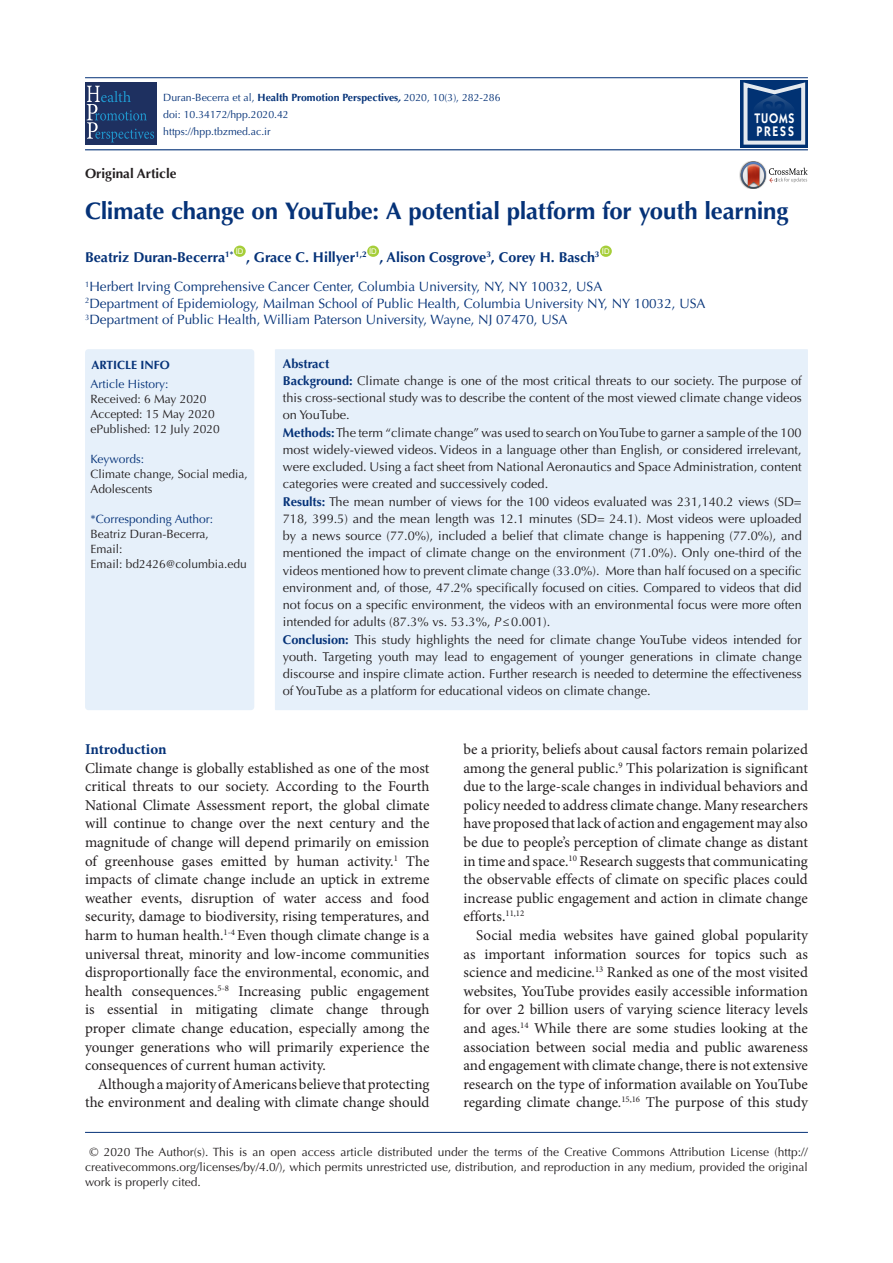
<style>
.page{position:relative;width:893px;height:1263px;background:#fff}
.page>*{position:absolute;margin:0;border:0;box-sizing:border-box;transform-origin:0 0}
.t1{font:700 24px "Optima LT Std";letter-spacing:-.01em;color:#053278}
.t2{font:15px/18.6px "Minion Pro";letter-spacing:-.005em;color:#231f20;text-align:justify}
.heading_1{font:700 15px "Minion Pro";letter-spacing:-.005em;color:#053278}
.t3{font:700 14.25px "Optima LT Std";color:#053278}
.t4{font:600 13.95px/12.3px "ITC Kabel Std";letter-spacing:.11em;color:#fff;scale:.85 1}
.t5{font:13.5px "Optima LT Std";color:#053278}
.t6{font:700 13.5px "Optima LT Std";color:#231f20}
.t7{font:12.75px/17.2px "Optima LT Std";color:#231f20;text-align:justify}
.t8{font:700 12.75px "Optima LT Std";color:#053278}
.corresponding{font:12px/15px "Optima LT Std";color:#231f20;text-align:justify}
.t9{font:12px "Optima LT Std";color:#053278}
.t10{font:700 12px "Optima LT Std";color:#053278}
.t11{font:10.5px "Optima LT Std";color:#053278}
.t12{font:7.8px "Arial";color:#fff}
.s1{font-weight:700}
.s2{font-weight:700;font-style:italic}
.s3{font-weight:700;color:#053278}
.s4{font-style:italic}
</style>
<div class="page">
<hr style="left:85px;top:149px;width:723px;height:1px;background:#053278">
<hr style="left:85px;top:77px;width:723px;height:1px;background:#053278">
<hr style="left:85px;top:1132px;width:723px;height:1px;background:#053278">
<div style="left:234px;top:246px;width:12px;height:11px;background:#a6ce39;border-radius:50%"></div>
<div style="left:367px;top:246px;width:12px;height:11px;background:#a6ce39;border-radius:50%"></div>
<div style="left:600px;top:246px;width:12px;height:11px;background:#a6ce39;border-radius:50%"></div>
<img style="left:739px;top:169px;width:2px;height:13px">
<svg style="left:741px;top:161px;width:67px;height:28px"></svg>
<div style="left:275px;top:349px;width:533px;height:361px;background:#e6f0fa"></div>
<div style="left:85px;top:349px;width:169px;height:361px;background:#e6f0fa;border-radius:3px"></div>
<div style="left:85px;top:83px;width:71px;height:62px;background:#1e3060"></div>
<svg style="left:87px;top:86px;width:67px;height:56px"></svg>
<div style="left:740px;top:80px;width:68px;height:68px;background:#013273"></div>
<svg style="left:743px;top:82px;width:62px;height:63px"></svg>
<p class="t11" style="left:163px;top:91px;width:339px">Duran-Becerra et al, <span class="s1">Health Promotion Perspectives</span><span class="s2">,</span> 2020, 10(3), 282-286</p>
<p class="t11" style="left:163px;top:108px;width:127px">doi: 10.34172/hpp.2020.42</p>
<p class="t11" style="left:163px;top:125px;width:109px">https://hpp.tbzmed.ac.ir</p>
<p class="t6" style="left:85px;top:165px;width:93px">Original Article</p>
<p class="t4" style="left:755px;top:112px;width:48px">TUOMS<br>PRESS</p>
<p class="t1" style="left:85px;top:196px;width:705px">Climate change on YouTube: A potential platform for youth learning</p>
<p class="t3" style="left:85px;top:249px;width:150px">Beatriz Duran-Becerra<sup>1*</sup></p>
<p class="t12" style="left:236px;top:246px;width:9px">ID</p>
<p class="t3" style="left:246px;top:249px;width:122px">, Grace C. Hillyer<sup>1,2</sup></p>
<p class="t12" style="left:369px;top:246px;width:9px">ID</p>
<p class="t3" style="left:379px;top:249px;width:222px">, Alison Cosgrove<sup>3</sup>, Corey H. Basch<sup>3</sup></p>
<p class="t12" style="left:602px;top:246px;width:9px">ID</p>
<p class="t5" style="left:85px;top:279px;width:519px"><sup>1</sup>Herbert Irving Comprehensive Cancer Center, Columbia University, NY, NY 10032, USA</p>
<p class="t5" style="left:85px;top:295px;width:622px"><sup>2</sup>Department of Epidemiology, Mailman School of Public Health, Columbia University NY, NY 10032, USA</p>
<p class="t5" style="left:85px;top:312px;width:484px"><sup>3</sup>Department of Public Health, William Paterson University, Wayne, NJ 07470, USA</p>
<p class="t10" style="left:91px;top:358px;width:80px">ARTICLE INFO</p>
<p class="t9" style="left:91px;top:377px;width:80px">Article History:</p>
<p class="corresponding" style="left:91px;top:392px;width:117px">Received: 6 May 2020</p>
<p class="corresponding" style="left:91px;top:407px;width:126px">Accepted: 15 May 2020</p>
<p class="corresponding" style="left:91px;top:422px;width:131px">ePublished: 12 July 2020</p>
<p class="t9" style="left:91px;top:452px;width:55px">Keywords:</p>
<p class="corresponding" style="left:91px;top:467px;width:159px">Climate change, Social media,<br>Adolescents</p>
<p class="t9" style="left:91px;top:512px;width:124px">*Corresponding Author:</p>
<p class="corresponding" style="left:91px;top:527px;width:120px">Beatriz Duran-Becerra,</p>
<p class="corresponding" style="left:91px;top:542px;width:34px">Email:</p>
<p class="corresponding" style="left:91px;top:557px;width:158px">Email: bd2426@columbia.edu</p>
<p class="t8" style="left:283px;top:356px;width:48px">Abstract</p>
<p class="t7" style="left:283px;top:372px;width:520px"><span class="s3">Background:</span> Climate change is one of the most critical threats to our society. The purpose of this cross-sectional study was to describe the content of the most viewed climate change videos on YouTube.</p>
<p class="t7" style="left:283px;top:424px;width:520px"><span class="s3">Methods:</span> The term “climate change” was used to search on YouTube to garner a sample of the 100 most widely-viewed videos. Videos in a language other than English, or considered irrelevant, were excluded. Using a fact sheet from National Aeronautics and Space Administration, content categories were created and successively coded.</p>
<p class="t7" style="left:283px;top:493px;width:520px"><span class="s3">Results:</span> The mean number of views for the 100 videos evaluated was 231,140.2 views (SD= 718, 399.5) and the mean length was 12.1 minutes (SD= 24.1). Most videos were uploaded by a news source (77.0%), included a belief that climate change is happening (77.0%), and mentioned the impact of climate change on the environment (71.0%). Only one-third of the videos mentioned how to prevent climate change (33.0%). More than half focused on a specific environment and, of those, 47.2% specifically focused on cities. Compared to videos that did not focus on a specific environment, the videos with an environmental focus were more often intended for adults (87.3% vs. 53.3%, <span class="s4">P</span>≤0.001).</p>
<p class="t7" style="left:283px;top:631px;width:520px"><span class="s3">Conclusion:</span> This study highlights the need for climate change YouTube videos intended for youth. Targeting youth may lead to engagement of younger generations in climate change discourse and inspire climate action. Further research is needed to determine the effectiveness of YouTube as a platform for educational videos on climate change.</p>
<p class="heading_1" style="left:85px;top:739px;width:83px">Introduction</p>
<p class="t2" style="left:85px;top:759px;width:346px">Climate change is globally established as one of the most critical threats to our society. According to the Fourth National Climate Assessment report, the global climate will continue to change over the next century and the magnitude of change will depend primarily on emission of greenhouse gases emitted by human activity.<sup>1</sup> The impacts of climate change include an uptick in extreme weather events, disruption of water access and food security, damage to biodiversity, rising temperatures, and harm to human health.<sup>1-4</sup> Even though climate change is a universal threat, minority and low-income communities disproportionally face the environmental, economic, and health consequences.<sup>5-8</sup> Increasing public engagement is essential in mitigating climate change through proper climate change education, especially among the younger generations who will primarily experience the consequences of current human activity.</p>
<p class="t2" style="left:85px;top:1075px;width:346px;text-align:right">Although a majority of Americans believe that protecting the environment and dealing with climate change should</p>
<p class="t2" style="left:463px;top:740px;width:346px">be a priority, beliefs about causal factors remain polarized among the general public.<sup>9</sup> This polarization is significant due to the large-scale changes in individual behaviors and policy needed to address climate change. Many researchers have proposed that lack of action and engagement may also be due to people’s perception of climate change as distant in time and space.<sup>10</sup> Research suggests that communicating the observable effects of climate on specific places could increase public engagement and action in climate change efforts.<sup>11,12</sup></p>
<p class="t2" style="left:463px;top:926px;width:346px;text-indent:13px">Social media websites have gained global popularity as important information sources for topics such as science and medicine.<sup>13</sup> Ranked as one of the most visited websites, YouTube provides easily accessible information for over 2 billion users of varying science literacy levels and ages.<sup>14</sup> While there are some studies looking at the association between social media and public awareness and engagement with climate change, there is not extensive research on the type of information available on YouTube regarding climate change.<sup>15,16</sup> The purpose of this study</p>
<p class="corresponding" style="left:85px;top:1144px;width:724px;text-indent:4px">© 2020 The Author(s). This is an open access article distributed under the terms of the Creative Commons Attribution License (http:// creativecommons.org/licenses/by/4.0/), which permits unrestricted use, distribution, and reproduction in any medium, provided the original work is properly cited.</p>
</div>
